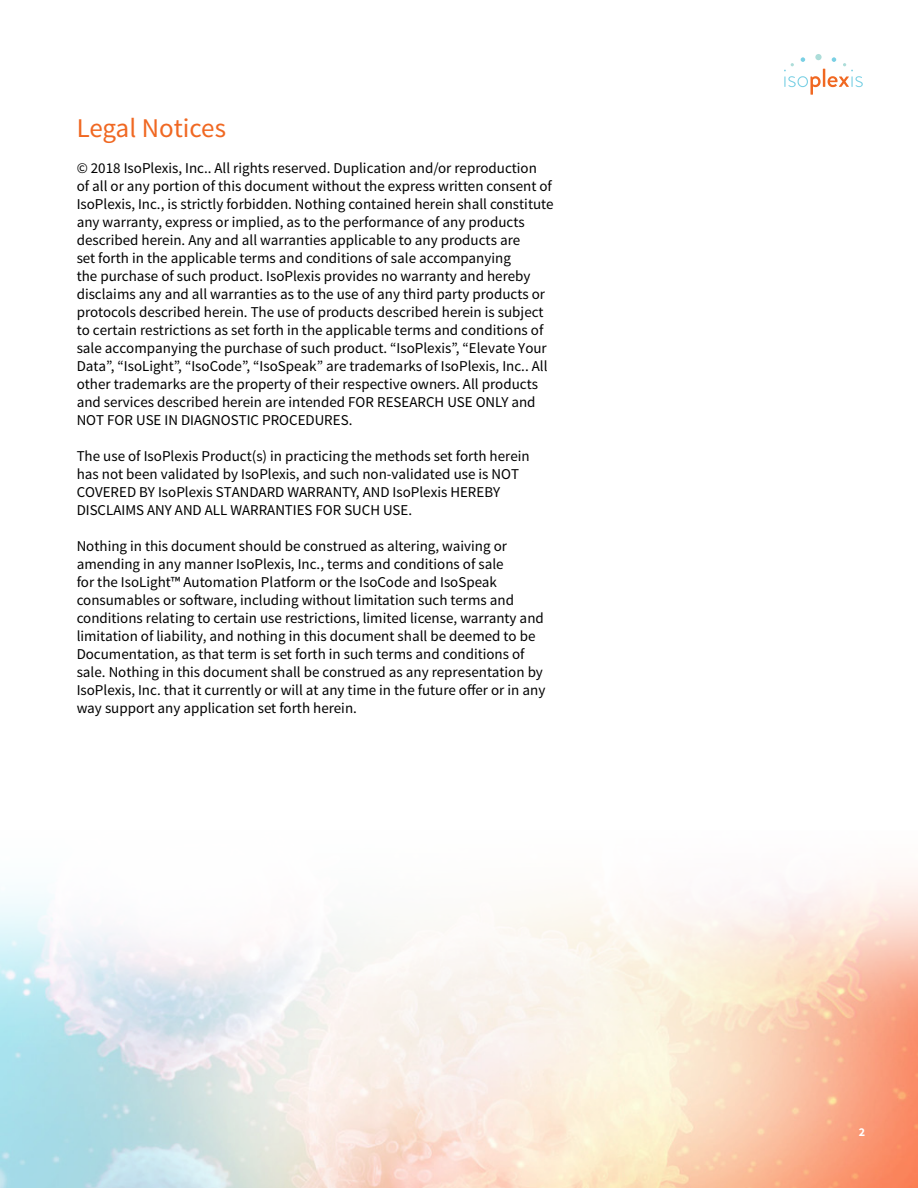
<style>
.page{position:relative;width:918px;height:1188px;background:#fff}
.page>*{position:absolute;margin:0;border:0;box-sizing:border-box;transform-origin:0 0}
.source_pro_reg_10pt{font:27px "Source Sans Pro";color:#f06822}
.source_pro_reg_10pt-2{font:15px/18px "Source Sans Pro";color:#000}
.t1{font:700 12px "Source Sans Pro";color:#fff}
</style>
<div class="page">
<svg style="left:0;top:877px;width:918px;height:311px"></svg>
<div style="left:815px;top:54px;width:7px;height:6px;background:#adddd9;border-radius:50%"></div>
<svg style="left:784px;top:57px;width:79px;height:38px"></svg>
<p class="source_pro_reg_10pt" style="left:77px;top:111px;width:151px">Legal Notices</p>
<p class="source_pro_reg_10pt-2" style="left:77px;top:159px;width:478px">© 2018 IsoPlexis, Inc.. All rights reserved. Duplication and/or reproduction<br>of all or any portion of this document without the express written consent of IsoPlexis, Inc., is strictly forbidden. Nothing contained herein shall constitute any warranty, express or implied, as to the performance of any products described herein. Any and all warranties applicable to any products are<br>set forth in the applicable terms and conditions of sale accompanying<br>the purchase of such product. IsoPlexis provides no warranty and hereby disclaims any and all warranties as to the use of any third party products or protocols described herein. The use of products described herein is subject to certain restrictions as set forth in the applicable terms and conditions of sale accompanying the purchase of such product. “IsoPlexis”, “Elevate Your Data”, “IsoLight”, “IsoCode”, “IsoSpeak” are trademarks of IsoPlexis, Inc.. All other trademarks are the property of their respective owners. All products and services described herein are intended FOR RESEARCH USE ONLY and NOT FOR USE IN DIAGNOSTIC PROCEDURES.</p>
<p class="source_pro_reg_10pt-2" style="left:77px;top:447px;width:455px">The use of IsoPlexis Product(s) in practicing the methods set forth herein has not been validated by IsoPlexis, and such non-validated use is NOT COVERED BY IsoPlexis STANDARD WARRANTY, AND IsoPlexis HEREBY DISCLAIMS ANY AND ALL WARRANTIES FOR SUCH USE.</p>
<p class="source_pro_reg_10pt-2" style="left:77px;top:537px;width:470px">Nothing in this document should be construed as altering, waiving or amending in any manner IsoPlexis, Inc., terms and conditions of sale<br>for the IsoLight™ Automation Platform or the IsoCode and IsoSpeak consumables or software, including without limitation such terms and conditions relating to certain use restrictions, limited license, warranty and limitation of liability, and nothing in this document shall be deemed to be Documentation, as that term is set forth in such terms and conditions of sale. Nothing in this document shall be construed as any representation by IsoPlexis, Inc. that it currently or will at any time in the future offer or in any way support any application set forth herein.</p>
<p class="t1" style="left:859px;top:1124px;width:8px">2</p>
</div>
